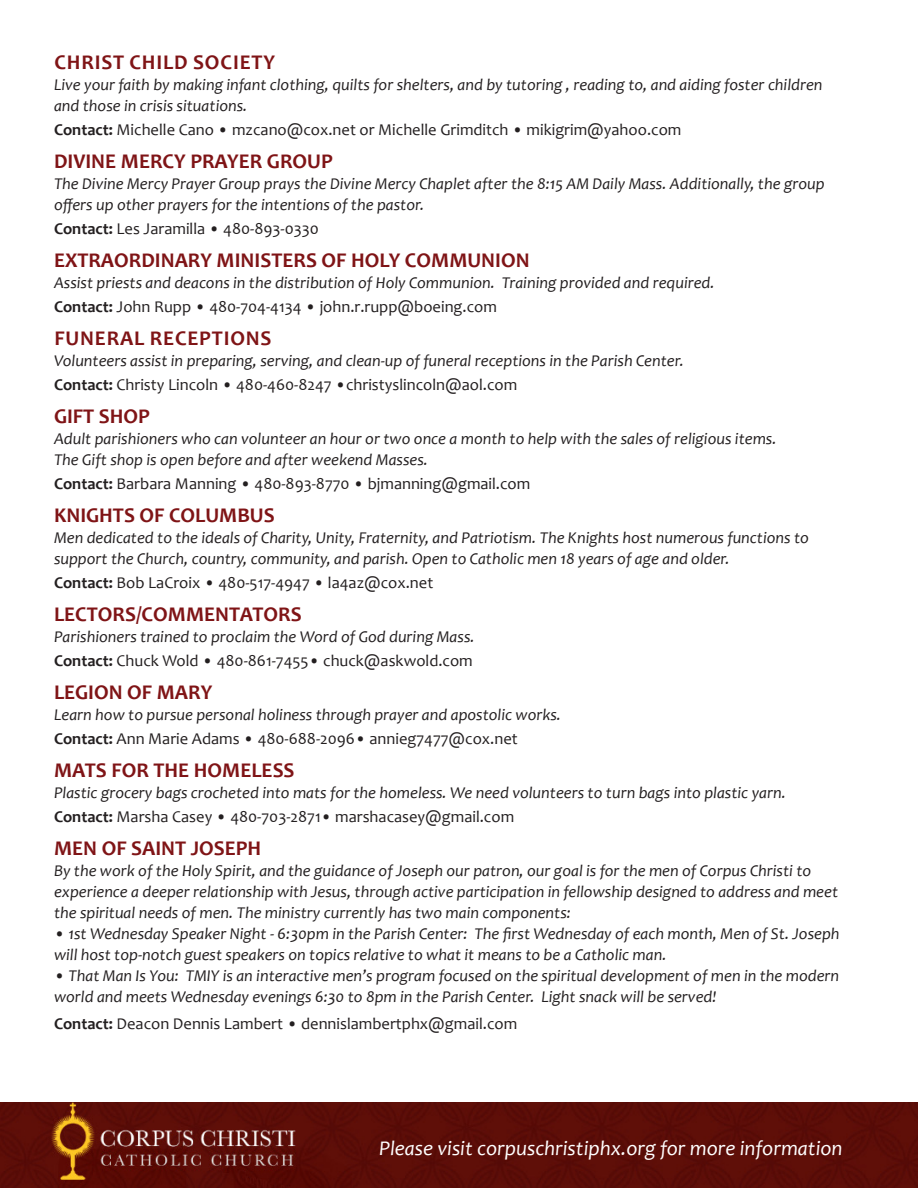
<style>
.page{position:relative;width:918px;height:1188px;background:#fff}
.page>*{position:absolute;margin:0;border:0;box-sizing:border-box;transform-origin:0 0}
.t1{font:700 21px "Candara";color:#7f1416}
.t2{font:italic 21px "Candara";color:#fff}
.t3{font:700 21px "Candara";letter-spacing:.04em;color:#7f1416}
.t4{font:italic 16.5px/21px "Candara";color:#231f20}
.t5{font:16.5px "Candara";color:#231f20}
.s1{font-weight:700}
.s2{font-style:normal}
</style>
<div class="page">
<img style="left:0;top:1103px;width:918px;height:85px">
<p class="t3" style="left:54px;top:49px;width:222px">CHRIST CHILD SOCIETY</p>
<p class="t4" style="left:54px;top:74px;width:770px">Live your faith by making infant clothing, quilts for shelters, and by tutoring , reading to, and aiding foster children and those in crisis situations.</p>
<p class="t5" style="left:54px;top:120px;width:629px"><span class="s1">Contact:</span> Michelle Cano • mzcano@cox.net or Michelle Grimditch • mikigrim@yahoo.com</p>
<p class="t1" style="left:54px;top:148px;width:280px">DIVINE MERCY PRAYER GROUP</p>
<p class="t4" style="left:54px;top:173px;width:772px">The Divine Mercy Prayer Group prays the Divine Mercy Chaplet after the 8:15 AM Daily Mass. Additionally, the group offers up other prayers for the intentions of the pastor.</p>
<p class="t5" style="left:54px;top:219px;width:266px"><span class="s1">Contact:</span> Les Jaramilla • 480-893-0330</p>
<p class="t1" style="left:54px;top:247px;width:477px">EXTRAORDINARY MINISTERS OF HOLY COMMUNION</p>
<p class="t4" style="left:54px;top:272px;width:662px">Assist priests and deacons in the distribution of Holy Communion. Training provided and required.</p>
<p class="t5" style="left:54px;top:297px;width:444px"><span class="s1">Contact:</span> John Rupp • 480-704-4134 • john.r.rupp@boeing.com</p>
<p class="t3" style="left:54px;top:325px;width:219px">FUNERAL RECEPTIONS</p>
<p class="t4" style="left:54px;top:350px;width:631px">Volunteers assist in preparing, serving, and clean-up of funeral receptions in the Parish Center.</p>
<p class="t5" style="left:54px;top:375px;width:465px"><span class="s1">Contact:</span> Christy Lincoln • 480-460-8247 •christyslincoln@aol.com</p>
<p class="t1" style="left:54px;top:403px;width:97px">GIFT SHOP</p>
<p class="t4" style="left:54px;top:428px;width:724px">Adult parishioners who can volunteer an hour or two once a month to help with the sales of religious items.</p>
<p class="t4" style="left:54px;top:449px;width:376px">The Gift shop is open before and after weekend Masses.</p>
<p class="t5" style="left:54px;top:474px;width:478px"><span class="s1">Contact:</span> Barbara Manning • 480-893-8770 • bjmanning@gmail.com</p>
<p class="t1" style="left:54px;top:502px;width:222px">KNIGHTS OF COLUMBUS</p>
<p class="t4" style="left:54px;top:527px;width:756px">Men dedicated to the ideals of Charity, Unity, Fraternity, and Patriotism. The Knights host numerous functions to support the Church, country, community, and parish. Open to Catholic men 18 years of age and older.</p>
<p class="t5" style="left:54px;top:573px;width:381px"><span class="s1">Contact:</span> Bob LaCroix • 480-517-4947 • la4az@cox.net</p>
<p class="t1" style="left:54px;top:601px;width:249px">LECTORS/COMMENTATORS</p>
<p class="t4" style="left:54px;top:626px;width:422px">Parishioners trained to proclaim the Word of God during Mass.</p>
<p class="t5" style="left:54px;top:651px;width:420px"><span class="s1">Contact:</span> Chuck Wold • 480-861-7455• chuck@askwold.com</p>
<p class="t1" style="left:54px;top:679px;width:160px">LEGION OF MARY</p>
<p class="t4" style="left:54px;top:704px;width:509px">Learn how to pursue personal holiness through prayer and apostolic works.</p>
<p class="t5" style="left:54px;top:729px;width:465px"><span class="s1">Contact:</span> Ann Marie Adams • 480-688-2096• annieg7477@cox.net</p>
<p class="t1" style="left:54px;top:757px;width:242px">MATS FOR THE HOMELESS</p>
<p class="t4" style="left:54px;top:782px;width:733px">Plastic grocery bags crocheted into mats for the homeless. We need volunteers to turn bags into plastic yarn.</p>
<p class="t5" style="left:54px;top:807px;width:462px"><span class="s1">Contact:</span> Marsha Casey • 480-703-2871• marshacasey@gmail.com</p>
<p class="t1" style="left:54px;top:835px;width:209px">MEN OF SAINT JOSEPH</p>
<p class="t4" style="left:54px;top:860px;width:786px">By the work of the Holy Spirit, and the guidance of Joseph our patron, our goal is for the men of Corpus Christi to experience a deeper relationship with Jesus, through active participation in fellowship designed to address and meet the spiritual needs of men. The ministry currently has two main components:</p>
<p class="t4" style="left:54px;top:923px;width:787px"><span class="s2">•</span> 1st Wednesday Speaker Night - 6:30pm in the Parish Center: The first Wednesday of each month, Men of St. Joseph will host top-notch guest speakers on topics relative to what it means to be a Catholic man.</p>
<p class="t4" style="left:54px;top:965px;width:787px"><span class="s2">•</span> That Man Is You: TMIY is an interactive men’s program focused on the spiritual development of men in the modern world and meets Wednesday evenings 6:30 to 8pm in the Parish Center. Light snack will be served!</p>
<p class="t5" style="left:54px;top:1014px;width:465px"><span class="s1">Contact:</span> Deacon Dennis Lambert • dennislambertphx@gmail.com</p>
<p class="t2" style="left:379px;top:1135px;width:465px">Please visit corpuschristiphx.org for more information</p>
</div>
